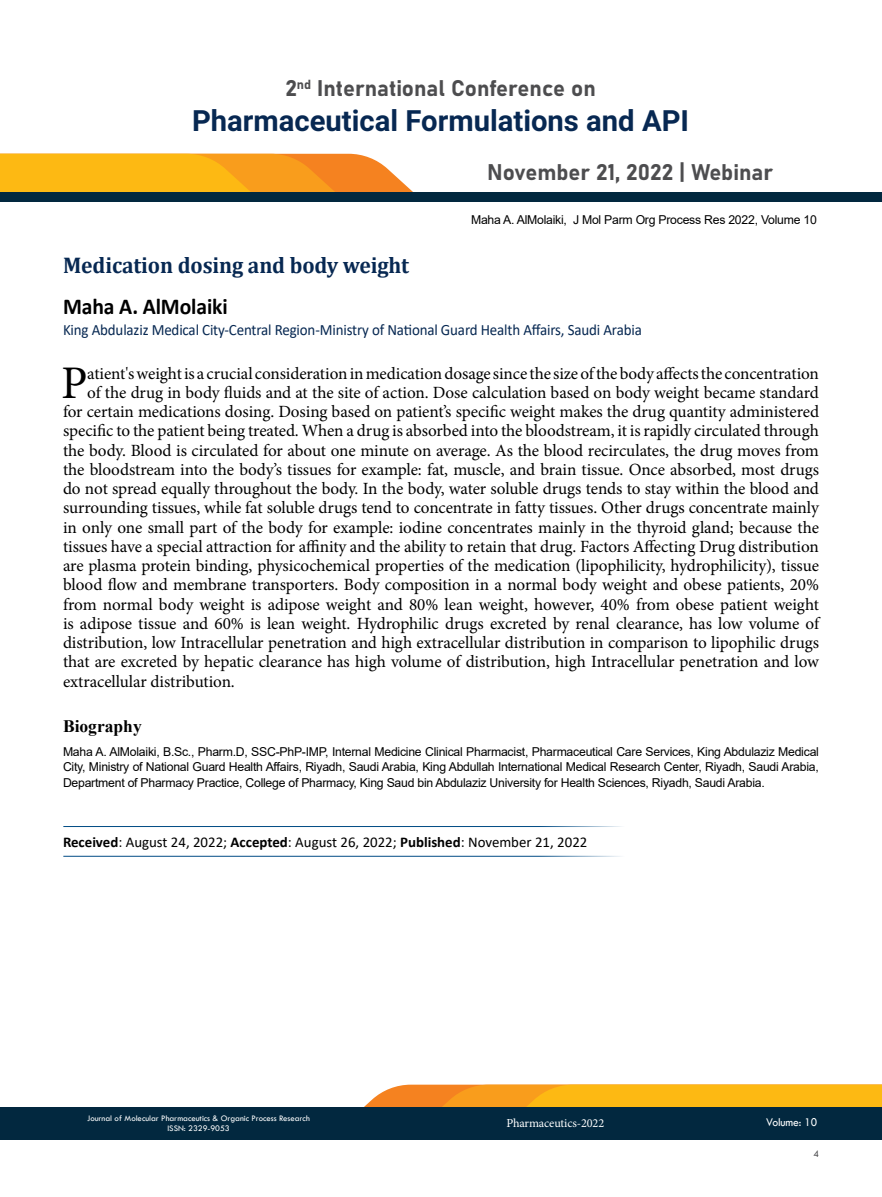
<style>
.page{position:relative;width:882px;height:1197px;background:#fff}
.page>*{position:absolute;margin:0;border:0;box-sizing:border-box;transform-origin:0 0}
.t1{font:46.73px "Minion Pro";color:#000}
.t2{font:700 29.22px "Roboto";color:#072852}
.t3{font:700 22.75px "Cambria";letter-spacing:-.005em;color:#072852;scale:.95 1}
.t4{font:700 22.75px "Calibri";letter-spacing:-.005em;color:#000;scale:.95 1}
.t5{font:22.4px "Bahnschrift";color:#4d4d4f}
.t6{font:700 17.5px "Times New Roman";color:#000}
.t7{font:17.15px "Minion Pro";letter-spacing:-.005em;color:#000}
.t8{font:15.75px "Calibri";letter-spacing:-.01em;color:#072852;scale:.95 1}
.t9{font:14.88px "Calibri";color:#000}
.t10{font:12.25px/15.8px "Arial";letter-spacing:-.02em;color:#000;text-align:justify}
.t11{font:12.25px "Minion Pro";letter-spacing:-.01em;color:#fff}
.t12{font:12.25px "Tw Cen";letter-spacing:-.01em;color:#fff;scale:.95 1}
.t13{font:10.5px "Tw Cen";color:#4d4d4f;scale:.95 1}
.t14{font:8.75px/10.5px "Tw Cen";color:#fff;text-align:center}
.s1{font-weight:700}
</style>
<div class="page">
<svg style="left:364px;top:1085px;width:518px;height:22px;background:#fbae1d"></svg>
<div style="left:0;top:1107px;width:882px;height:33px;background:#02283f"></div>
<svg style="left:0;top:154px;width:413px;height:38px;background:#faac24"></svg>
<div style="left:0;top:192px;width:882px;height:10px;background:#02283f"></div>
<hr style="left:63px;top:826px;width:595px;height:1px;background:#004b84">
<hr style="left:63px;top:856px;width:595px;height:1px;background:#004b84">
<h3 class="t5" style="left:285px;top:71px;width:312px">2<sup>nd</sup> International Conference on</h3>
<h2 class="t2" style="left:192px;top:100px;width:499px">Pharmaceutical Formulations and API</h2>
<h3 class="t5" style="left:487px;top:156px;width:287px">November 21, 2022 | Webinar</h3>
<p class="t10" style="left:471px;top:212px;width:347px">Maha A. AlMolaiki, J Mol Parm Org Process Res 2022, Volume 10</p>
<h3 class="t3" style="left:63px;top:249px;width:366px">Medication dosing and body weight</h3>
<h3 class="t4" style="left:63px;top:290px;width:175px">Maha A. AlMolaiki</h3>
<p class="t8" style="left:63px;top:318px;width:611px">King Abdulaziz Medical City-Central Region-Ministry of National Guard Health Affairs, Saudi Arabia</p>
<h1 class="t1" style="left:61px;top:352px;width:28px">P</h1>
<p class="t7" style="left:87px;top:362px;width:733px">atient's weight is a crucial consideration in medication dosage since the size of the body affects the concentration</p>
<p class="t7" style="left:87px;top:381px;width:733px">of the drug in body fluids and at the site of action. Dose calculation based on body weight became standard</p>
<p class="t7" style="left:63px;top:400px;width:758px">for certain medications dosing. Dosing based on patient’s specific weight makes the drug quantity administered</p>
<p class="t7" style="left:63px;top:419px;width:757px">specific to the patient being treated. When a drug is absorbed into the bloodstream, it is rapidly circulated through</p>
<p class="t7" style="left:63px;top:439px;width:757px">the body. Blood is circulated for about one minute on average. As the blood recirculates, the drug moves from</p>
<p class="t7" style="left:63px;top:458px;width:758px">the bloodstream into the body’s tissues for example: fat, muscle, and brain tissue. Once absorbed, most drugs</p>
<p class="t7" style="left:63px;top:477px;width:758px">do not spread equally throughout the body. In the body, water soluble drugs tends to stay within the blood and</p>
<p class="t7" style="left:63px;top:496px;width:757px">surrounding tissues, while fat soluble drugs tend to concentrate in fatty tissues. Other drugs concentrate mainly</p>
<p class="t7" style="left:63px;top:516px;width:757px">in only one small part of the body for example: iodine concentrates mainly in the thyroid gland; because the</p>
<p class="t7" style="left:63px;top:535px;width:757px">tissues have a special attraction for affinity and the ability to retain that drug. Factors Affecting Drug distribution</p>
<p class="t7" style="left:63px;top:554px;width:758px">are plasma protein binding, physicochemical properties of the medication (lipophilicity, hydrophilicity), tissue</p>
<p class="t7" style="left:63px;top:573px;width:758px">blood flow and membrane transporters. Body composition in a normal body weight and obese patients, 20%</p>
<p class="t7" style="left:63px;top:593px;width:758px">from normal body weight is adipose weight and 80% lean weight, however, 40% from obese patient weight</p>
<p class="t7" style="left:63px;top:612px;width:758px">is adipose tissue and 60% is lean weight. Hydrophilic drugs excreted by renal clearance, has low volume of</p>
<p class="t7" style="left:63px;top:631px;width:757px">distribution, low Intracellular penetration and high extracellular distribution in comparison to lipophilic drugs</p>
<p class="t7" style="left:63px;top:650px;width:757px">that are excreted by hepatic clearance has high volume of distribution, high Intracellular penetration and low</p>
<p class="t7" style="left:63px;top:670px;width:173px">extracellular distribution.</p>
<p class="t6" style="left:63px;top:714px;width:80px">Biography</p>
<p class="t10" style="left:63px;top:743px;width:757px">Maha A. AlMolaiki, B.Sc., Pharm.D, SSC-PhP-IMP, Internal Medicine Clinical Pharmacist, Pharmaceutical Care Services, King Abdulaziz Medical City, Ministry of National Guard Health Affairs, Riyadh, Saudi Arabia, King Abdullah International Medical Research Center, Riyadh, Saudi Arabia, Department of Pharmacy Practice, College of Pharmacy, King Saud bin Abdulaziz University for Health Sciences, Riyadh, Saudi Arabia.</p>
<p class="t9" style="left:63px;top:831px;width:526px"><span class="s1">Received</span>: August 24, 2022; <span class="s1">Accepted</span>: August 26, 2022; <span class="s1">Published</span>: November 21, 2022</p>
<p class="t14" style="left:87px;top:1112px;width:225px">Journal of Molecular Pharmaceutics &amp; Organic Process Research<br>ISSN: 2329-9053</p>
<p class="t11" style="left:506px;top:1115px;width:99px">Pharmaceutics-2022</p>
<p class="t12" style="left:766px;top:1115px;width:55px">Volume: 10</p>
<p class="t13" style="left:813px;top:1147px;width:7px">4</p>
</div>
